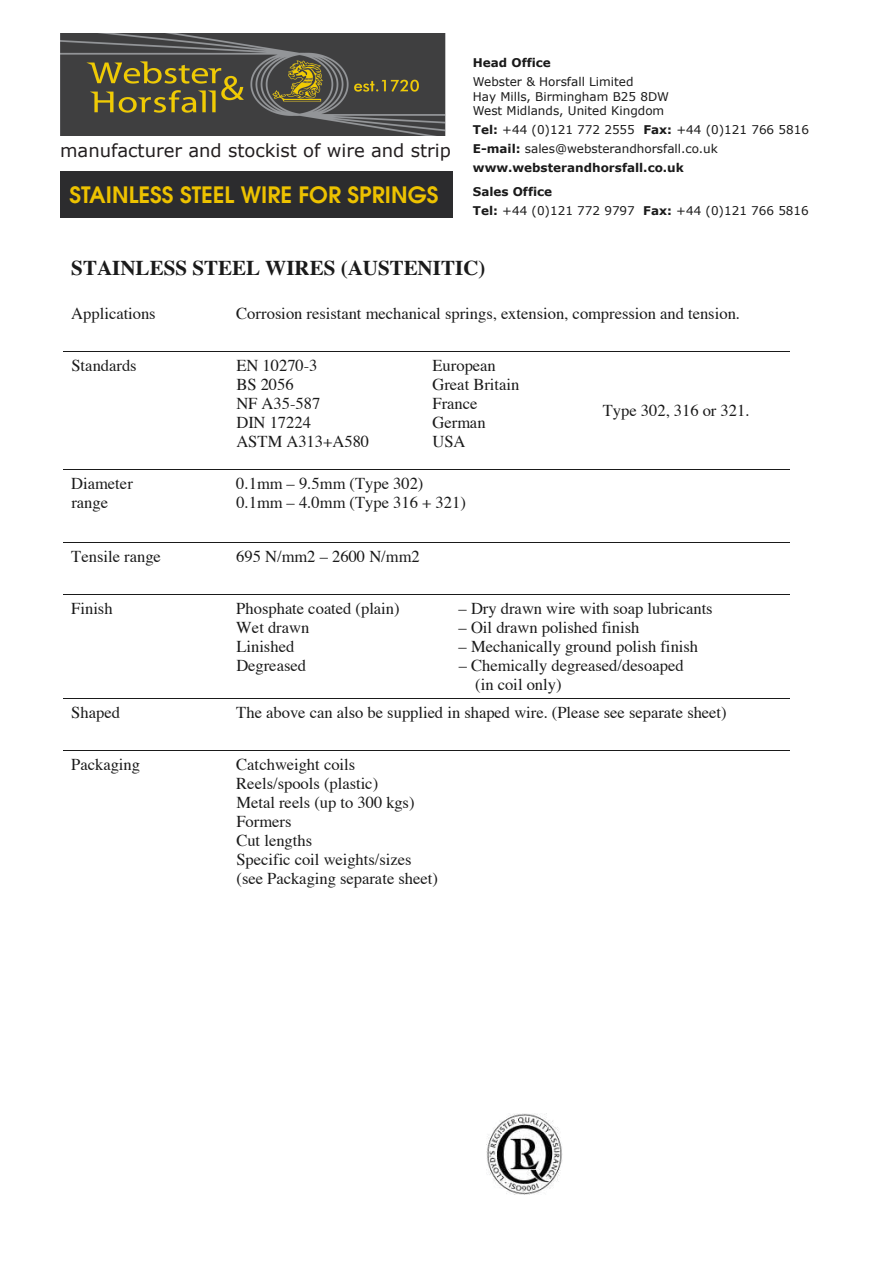
<style>
.page{position:relative;width:893px;height:1263px;background:#fff}
.page>*{position:absolute;margin:0;border:0;box-sizing:border-box;transform-origin:0 0}
.t1{font:600 22.5px "Avant Garde";color:#edc200}
.t2{font:700 21px "Times";color:#1a1a1a}
.t3{font:18px "Verdana";color:#231f20}
.t4{font:16.5px/19px "Times";color:#1a1a1a}
.t5{font:12px/18.9px "Verdana";color:#1a1a1a}
.t6{font:700 12px "Verdana";color:#1a1a1a}
.s1{font-weight:700}
</style>
<div class="page">
<div style="left:60px;top:171px;width:392px;height:47px;background:#2c2c2e"></div>
<img style="left:61px;top:33px;width:385px;height:103px">
<img style="left:486px;top:1114px;width:76px;height:81px">
<hr style="left:63px;top:351px;width:165px;height:1px;background:#1a1a1a">
<hr style="left:228px;top:351px;width:196px;height:1px;background:#1a1a1a">
<hr style="left:424px;top:351px;width:144px;height:1px;background:#1a1a1a">
<svg style="left:568px;top:351px;width:26px;height:1px"></svg>
<hr style="left:594px;top:351px;width:196px;height:1px;background:#1a1a1a">
<hr style="left:63px;top:469px;width:165px;height:1px;background:#1a1a1a">
<hr style="left:228px;top:469px;width:196px;height:1px;background:#1a1a1a">
<hr style="left:424px;top:469px;width:144px;height:1px;background:#1a1a1a">
<svg style="left:568px;top:469px;width:26px;height:1px"></svg>
<hr style="left:594px;top:469px;width:196px;height:1px;background:#1a1a1a">
<hr style="left:63px;top:542px;width:165px;height:1px;background:#1a1a1a">
<hr style="left:228px;top:542px;width:562px;height:1px;background:#1a1a1a">
<hr style="left:63px;top:594px;width:165px;height:1px;background:#1a1a1a">
<hr style="left:228px;top:594px;width:222px;height:1px;background:#1a1a1a">
<hr style="left:450px;top:594px;width:340px;height:1px;background:#1a1a1a">
<hr style="left:63px;top:698px;width:165px;height:1px;background:#1a1a1a">
<hr style="left:228px;top:698px;width:222px;height:1px;background:#1a1a1a">
<hr style="left:450px;top:698px;width:340px;height:1px;background:#1a1a1a">
<hr style="left:63px;top:750px;width:165px;height:1px;background:#1a1a1a">
<hr style="left:228px;top:750px;width:562px;height:1px;background:#1a1a1a">
<p class="t3" style="left:60px;top:139px;width:392px">manufacturer and stockist of wire and strip</p>
<h1 class="t1" style="left:69px;top:180px;width:370px">STAINLESS STEEL WIRE FOR SPRINGS</h1>
<p class="t6" style="left:473px;top:55px;width:79px">Head Office</p>
<p class="t5" style="left:473px;top:74px;width:197px;line-height:14.4px">Webster &amp; Horsfall Limited<br>Hay Mills, Birmingham B25 8DW<br>West Midlands, United Kingdom</p>
<p class="t5" style="left:473px;top:120px;width:337px"><span class="s1">Tel:</span> +44 (0)121 772 2555 <span class="s1">Fax:</span> +44 (0)121 766 5816<br><span class="s1">E-mail:</span> sales@websterandhorsfall.co.uk <span class="s1">www.websterandhorsfall.co.uk</span></p>
<p class="t5" style="left:473px;top:182px;width:337px"><span class="s1">Sales Office<br>Tel:</span> +44 (0)121 772 9797 <span class="s1">Fax:</span> +44 (0)121 766 5816</p>
<p class="t2" style="left:71px;top:247px;width:415px">STAINLESS STEEL WIRES (AUSTENITIC)</p>
<p class="t4" style="left:71px;top:303px;width:86px">Applications</p>
<p class="t4" style="left:236px;top:303px;width:505px">Corrosion resistant mechanical springs, extension, compression and tension.</p>
<p class="t4" style="left:71px;top:355px;width:67px">Standards</p>
<p class="t4" style="left:236px;top:355px;width:134px">EN 10270-3<br>BS 2056<br>NF A35-587<br>DIN 17224<br>ASTM A313+A580</p>
<p class="t4" style="left:432px;top:355px;width:88px">European<br>Great Britain<br>France<br>German<br>USA</p>
<p class="t4" style="left:602px;top:399px;width:148px">Type 302, 316 or 321.</p>
<p class="t4" style="left:71px;top:472px;width:63px">Diameter range</p>
<p class="t4" style="left:236px;top:472px;width:231px">0.1mm – 9.5mm (Type 302)<br>0.1mm – 4.0mm (Type 316 + 321)</p>
<p class="t4" style="left:71px;top:546px;width:91px">Tensile range</p>
<p class="t4" style="left:236px;top:546px;width:185px">695 N/mm2 – 2600 N/mm2</p>
<p class="t4" style="left:71px;top:598px;width:43px">Finish</p>
<p class="t4" style="left:236px;top:598px;width:165px">Phosphate coated (plain)<br>Wet drawn<br>Linished<br>Degreased</p>
<p class="t4" style="left:458px;top:598px;width:255px">– Dry drawn wire with soap lubricants</p>
<p class="t4" style="left:458px;top:617px;width:182px">– Oil drawn polished finish</p>
<p class="t4" style="left:458px;top:636px;width:241px">– Mechanically ground polish finish</p>
<p class="t4" style="left:475px;top:654px;width:210px;text-indent:-17px">– Chemically degreased/desoaped (in coil only)</p>
<p class="t4" style="left:71px;top:702px;width:50px">Shaped</p>
<p class="t4" style="left:236px;top:702px;width:492px">The above can also be supplied in shaped wire. (Please see separate sheet)</p>
<p class="t4" style="left:71px;top:754px;width:70px">Packaging</p>
<p class="t4" style="left:236px;top:754px;width:203px">Catchweight coils<br>Reels/spools (plastic)<br>Metal reels (up to 300 kgs)<br>Formers<br>Cut lengths<br>Specific coil weights/sizes (see Packaging separate sheet)</p>
</div>
